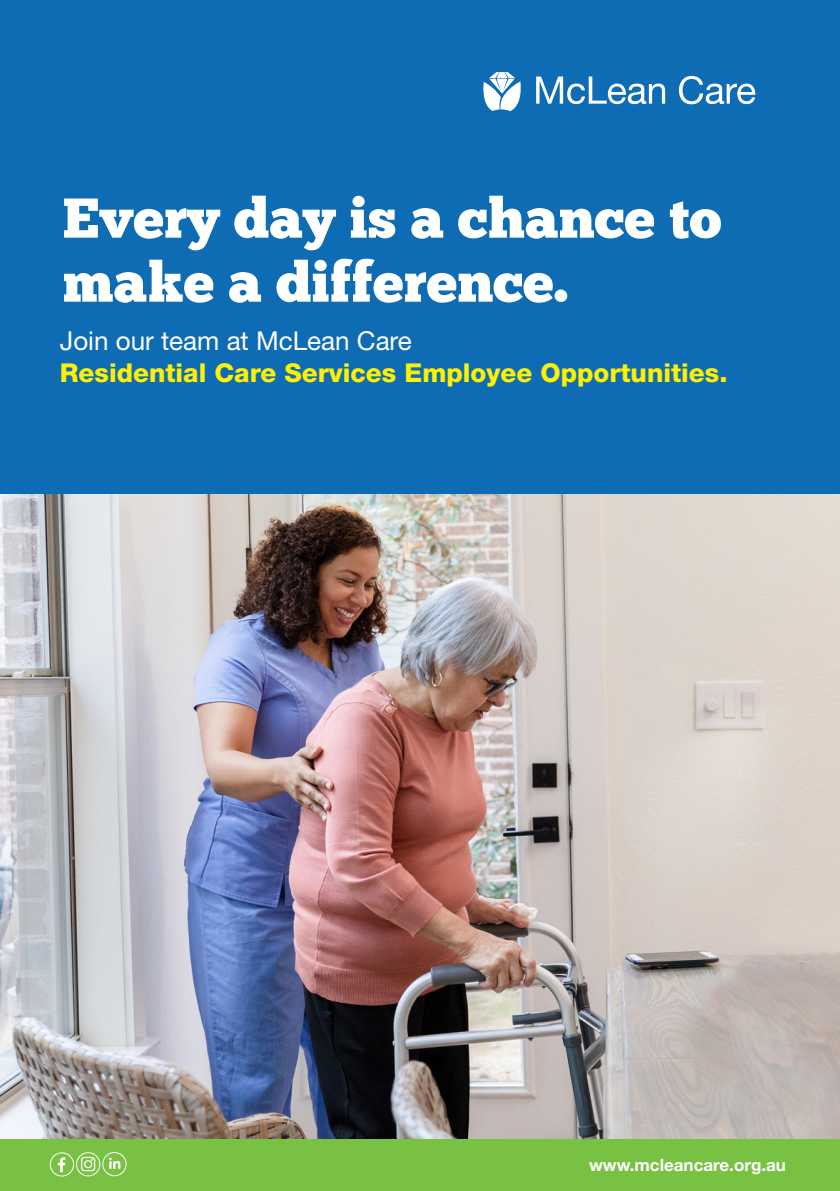
<style>
.page{position:relative;width:840px;height:1191px;background:#fff}
.page>*{position:absolute;margin:0;border:0;box-sizing:border-box;transform-origin:0 0}
.t1{font:56px/64px "Chunk Five";color:#fff}
.t2{font:800 26px "Helvetica Neue LT Std";color:#fff101}
.t3{font:26px "Helvetica Neue LT Std";color:#fff}
.t4{font:700 17px "Helvetica Neue LT Std";color:#fff}
</style>
<div class="page">
<img style="left:0;top:493px;width:839px;height:646px">
<div style="left:0;top:0;width:839px;height:493px;background:#0e6cb4"></div>
<div style="left:0;top:1139px;width:839px;height:52px;background:#79c142"></div>
<svg style="left:483px;top:72px;width:38px;height:39px"></svg>
<svg style="left:536px;top:77px;width:128px;height:27px"></svg>
<svg style="left:679px;top:76px;width:76px;height:28px"></svg>
<div style="left:102px;top:1152px;width:24px;height:24px;border:1px solid #fff;border-radius:50%"></div>
<div style="left:76px;top:1152px;width:24px;height:24px;border:1px solid #fff;border-radius:50%"></div>
<div style="left:50px;top:1152px;width:24px;height:24px;border:1px solid #fff;border-radius:50%"></div>
<svg style="left:80px;top:1156px;width:16px;height:15px"></svg>
<svg style="left:58px;top:1157px;width:7px;height:15px"></svg>
<svg style="left:109px;top:1157px;width:12px;height:11px"></svg>
<p class="t1" style="left:63px;top:189px;width:660px">Every day is a chance to make a difference.</p>
<p class="t3" style="left:60px;top:325px;width:353px">Join our team at McLean Care</p>
<p class="t2" style="left:60px;top:357px;width:668px">Residential Care Services Employee Opportunities.</p>
<p class="t4" style="left:588px;top:1154px;width:198px">www.mcleancare.org.au</p>
</div>
